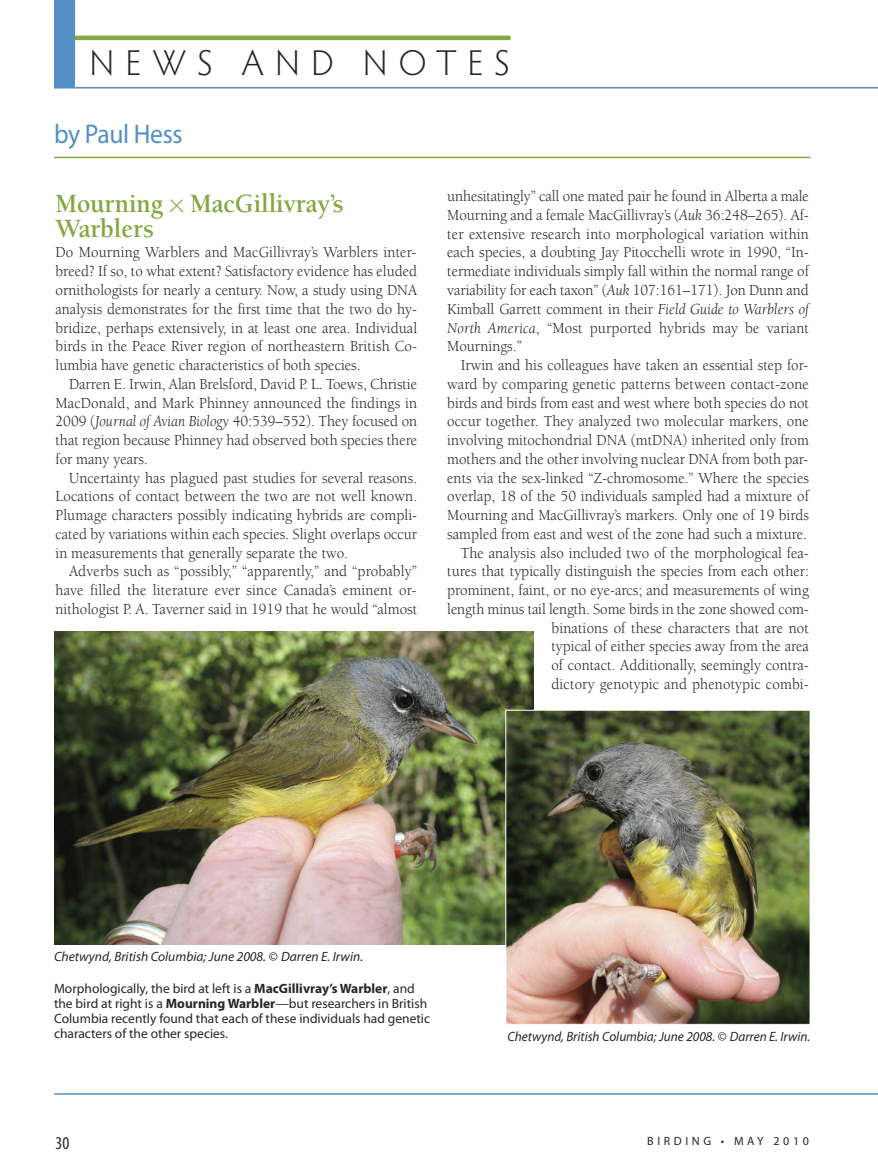
<style>
.page{position:relative;width:878px;height:1175px;background:#fff}
.page>*{position:absolute;margin:0;border:0;box-sizing:border-box;transform-origin:0 0}
.t1{font:300 36px "Hypatia Sans Pro";letter-spacing:.33em;color:#272627}
.t2{font:700 27px/25.5px "Berkeley Std";letter-spacing:-.005em;color:#85a741;scale:.95 1}
.t3{font:27px "Myriad Pro";letter-spacing:-.015em;color:#5390c5;scale:.95 1}
.t4{font:condensed 18px "Myriad Pro";color:#272627}
.t5{font:15.75px/18.8px "Berkeley Std";color:#272627;text-align:justify;scale:.95 1}
.t6{font:13.5px/15px "Myriad Pro";color:#272627}
.t7{font:italic 13.5px "Myriad Pro";color:#272627}
.t8{font:12px "Myriad Pro";letter-spacing:.3em;color:#272627}
.s1{font-family:"Helvetica Neue LT Std";font-weight:100;font-size:24px}
.s2{font-style:italic}
.s3{font-style:normal}
.s4{font-weight:700}
</style>
<div class="page">
<hr style="left:54px;top:1093px;width:824px;height:1px;background:#5390c5">
<hr style="left:68px;top:36px;width:442px;height:4px;background:#85a741">
<hr style="left:54px;top:87px;width:824px;height:1px;background:#5390c5">
<div style="left:54px;top:0;width:20px;height:88px;background:#5390c5"></div>
<hr style="left:54px;top:157px;width:756px;height:1px;background:#85a741">
<img style="left:54px;top:631px;width:479px;height:313px">
<img style="left:507px;top:712px;width:301px;height:310px">
<div style="left:505px;top:710px;width:305px;height:314px;border:1px solid #fff"></div>
<h1 class="t1" style="left:90px;top:48px;width:421px">NEWS AND NOTES</h1>
<h2 class="t3" style="left:54px;top:124px;width:137px">by Paul Hess</h2>
<h2 class="t2" style="left:56px;top:193px;width:305px">Mourning <span class="s1">x</span> MacGillivray’s<br>Warblers</h2>
<p class="t5" style="left:55px;top:244px;width:382px">Do Mourning Warblers and MacGillivray’s Warblers inter&shy;breed? If so, to what extent? Satisfactory evidence has eluded ornithologists for nearly a century. Now, a study using DNA analysis demonstrates for the first time that the two do hy&shy;bridize, perhaps extensively, in at least one area. Individual birds in the Peace River region of northeastern British Co&shy;lumbia have genetic characteristics of both species.</p>
<p class="t5" style="left:55px;top:376px;width:382px;text-indent:14px">Darren E. Irwin, Alan Brelsford, David P. L. Toews, Christie MacDonald, and Mark Phinney announced the findings in 2009 (<span class="s2">Journal of Avian Biology</span> 40:539–552). They focused on that region because Phinney had observed both species there for many years.</p>
<p class="t5" style="left:55px;top:469px;width:382px;text-indent:14px">Uncertainty has plagued past studies for several reasons.<br>Locations of contact between the two are not well known.<br>Plumage characters possibly indicating hybrids are compli&shy;cated by variations within each species. Slight overlaps occur in measurements that generally separate the two.</p>
<p class="t5" style="left:55px;top:563px;width:382px;text-indent:14px">Adverbs such as “possibly,” “apparently,” and “probably” have filled the literature ever since Canada’s eminent or&shy;nithologist P. A. Taverner said in 1919 that he would “almost</p>
<p class="t5" style="left:447px;top:188px;width:382px">unhesitatingly” call one mated pair he found in Alberta a male Mourning and a female MacGillivray’s (<span class="s2">Auk</span> 36:248–265). Af&shy;ter extensive research into morphological variation within each species, a doubting Jay Pitocchelli wrote in 1990, “In&shy;termediate individuals simply fall within the normal range of variability for each taxon” (<span class="s2">Auk</span> 107:161–171). Jon Dunn and Kimball Garrett comment in their <span class="s2">Field Guide to Warblers of North America</span>, “Most purported hybrids may be variant Mournings.”</p>
<p class="t5" style="left:447px;top:357px;width:382px;text-align:right">Irwin and his colleagues have taken an essential step for&shy;ward by comparing genetic patterns between contact-zone birds and birds from east and west where both species do not occur together. They analyzed two molecular markers, one involving mitochondrial DNA (mtDNA) inherited only from mothers and the other involving nuclear DNA from both par&shy;ents via the sex-linked “Z-chromosome.” Where the species overlap, 18 of the 50 individuals sampled had a mixture of Mourning and MacGillivray’s markers. Only one of 19 birds sampled from east and west of the zone had such a mixture.<br>The analysis also included two of the morphological fea&shy;tures that typically distinguish the species from each other: prominent, faint, or no eye-arcs; and measurements of wing length minus tail length. Some birds in the zone showed com&shy;binations of these characters that are not<br>typical of either species away from the area<br>of contact. Additionally, seemingly contra-<br>dictory genotypic and phenotypic combi-</p>
<p class="t7" style="left:54px;top:951px;width:311px">Chetwynd, British Columbia; June 2008. <span class="s3">©</span> Darren E. Irwin.</p>
<p class="t6" style="left:54px;top:982px;width:377px">Morphologically, the bird at left is a <span class="s4">MacGillivray’s Warbler</span>, and the bird at right is a <span class="s4">Mourning Warbler</span>—but researchers in British Columbia recently found that each of these individuals had genetic characters of the other species.</p>
<p class="t4" style="left:56px;top:1137px;width:15px">30</p>
<p class="t7" style="left:507px;top:1031px;width:304px">Chetwynd, British Columbia; June 2008. <span class="s3">©</span> Darren E. Irwin.</p>
<p class="t8" style="left:647px;top:1136px;width:163px">BIRDING • MAY 2010</p>
</div>
